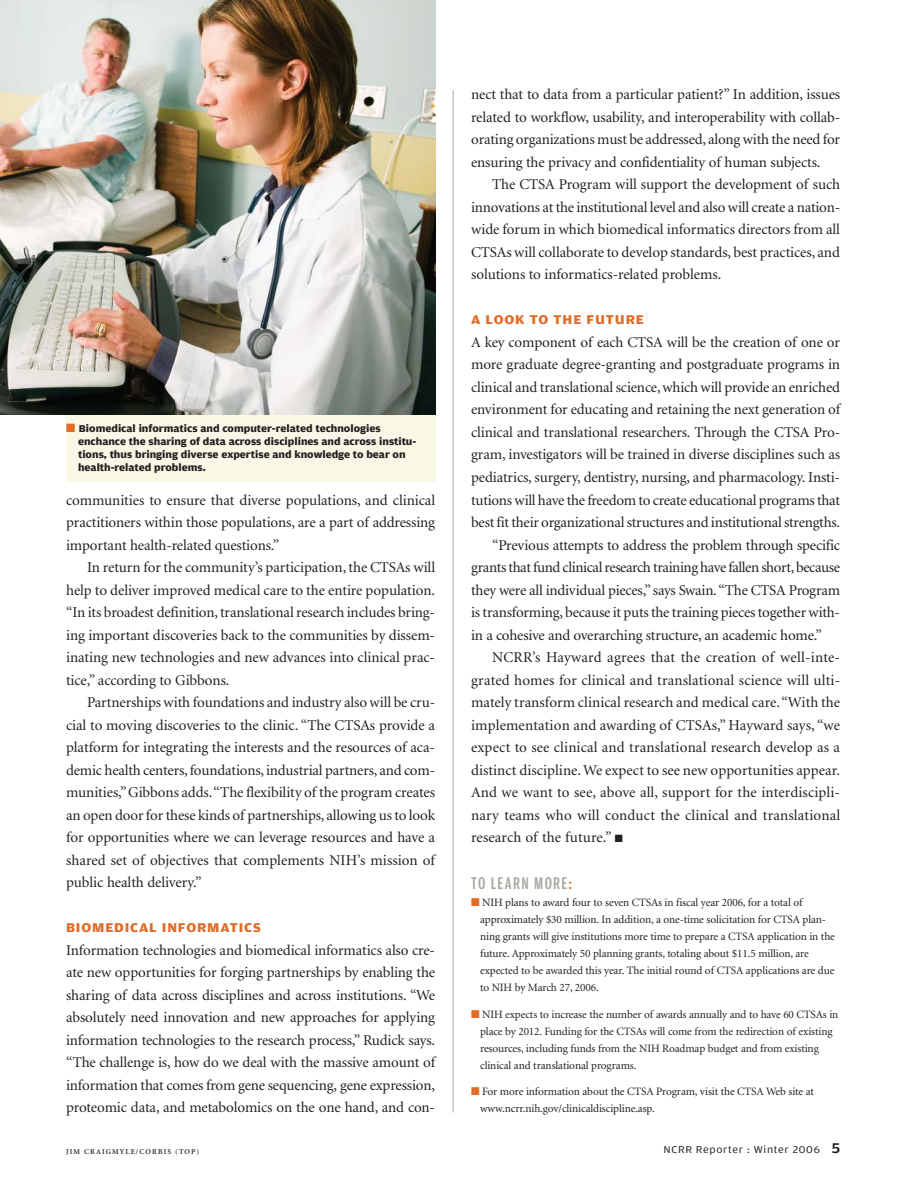
<style>
.page{position:relative;width:916px;height:1193px;background:#fff}
.page>*{position:absolute;margin:0;border:0;box-sizing:border-box;transform-origin:0 0}
.t1{font:500 18px "Amplitude Comp";letter-spacing:.07em;color:#a8a8a0}
.t2{font:15px/22.5px "Minion";letter-spacing:-.01em;color:#231f20;text-align:justify}
.t3{font:15px "Minion";letter-spacing:.01em;color:#231f20}
.t4{font:15px "Minion";letter-spacing:.015em;color:#231f20}
.t5{font:700 13.5px "Amplitude Wide";letter-spacing:.06em;color:#e06c27}
.t6{font:11.25px/17.1px "Minion";letter-spacing:-.01em;color:#231f20}
.t7{font:700 10.5px/13px "Amplitude Wide";color:#231f20}
.t8{font:10.5px "Amplitude Wide";letter-spacing:.065em;color:#231f20}
.t9{font:600 7.5px "Minion";letter-spacing:.145em;color:#231f20}
.s1{color:#e06c27}
.s2{font-weight:500;font-size:15px}
</style>
<div class="page">
<img style="left:0;top:0;width:454px;height:1113px">
<p class="t7" style="left:78px;top:423px;width:340px;text-indent:-12px"><span class="s1">■</span> Biomedical informatics and computer-related technologies enchance the sharing of data across disciplines and across institu&shy;tions, thus bringing diverse expertise and knowledge to bear on health-related problems.</p>
<p class="t2" style="left:66px;top:489px;width:371px">communities to ensure that diverse populations, and clinical practitioners within those populations, are a part of addressing important health-related questions.”</p>
<p class="t2" style="left:66px;top:557px;width:371px;text-indent:21px">In return for the community’s participation, the CTSAs will help to deliver improved medical care to the entire population. “In its broadest definition, translational research includes bring&shy;ing important discoveries back to the communities by dissem&shy;inating new technologies and new advances into clinical prac&shy;tice,” according to Gibbons.</p>
<p class="t2" style="left:66px;top:692px;width:371px;text-indent:21px">Partnerships with foundations and industry also will be cru&shy;cial to moving discoveries to the clinic. “The CTSAs provide a platform for integrating the interests and the resources of aca&shy;demic health centers, foundations, industrial partners, and com&shy;munities,”Gibbons adds.“The flexibility of the program creates an open door for these kinds of partnerships, allowing us to look for opportunities where we can leverage resources and have a shared set of objectives that complements NIH’s mission of public health delivery.”</p>
<p class="t5" style="left:66px;top:922px;width:196px">BIOMEDICAL INFORMATICS</p>
<p class="t2" style="left:66px;top:939px;width:371px">Information technologies and biomedical informatics also cre&shy;ate new opportunities for forging partnerships by enabling the sharing of data across disciplines and across institutions. “We absolutely need innovation and new approaches for applying information technologies to the research process,” Rudick says. “The challenge is, how do we deal with the massive amount of information that comes from gene sequencing, gene expression, proteomic data, and metabolomics on the one hand, and con-</p>
<p class="t9" style="left:66px;top:1148px;width:135px">JIM CRAIGMYLE/CORBIS (TOP)</p>
<p class="t2" style="left:471px;top:84px;width:371px">nect that to data from a particular patient?” In addition, issues related to workflow, usability, and interoperability with collab&shy;orating organizations must be addressed, along with the need for ensuring the privacy and confidentiality of human subjects.</p>
<p class="t2" style="left:471px;top:174px;width:371px;text-indent:21px">The CTSA Program will support the development of such innovations at the institutional level and also will create a nation&shy;wide forum in which biomedical informatics directors from all CTSAs will collaborate to develop standards, best practices, and solutions to informatics-related problems.</p>
<p class="t5" style="left:471px;top:314px;width:174px">A LOOK TO THE FUTURE</p>
<p class="t2" style="left:471px;top:332px;width:370px">A key component of each CTSA will be the creation of one or</p>
<p class="t2" style="left:471px;top:354px;width:371px">more graduate degree-granting and postgraduate programs in</p>
<p class="t2" style="left:471px;top:377px;width:370px">clinical and translational science, which will provide an enriched</p>
<p class="t2" style="left:471px;top:399px;width:370px">environment for educating and retaining the next generation of</p>
<p class="t2" style="left:471px;top:422px;width:370px">clinical and translational researchers. Through the CTSA Pro-</p>
<p class="t2" style="left:471px;top:444px;width:370px">gram, investigators will be trained in diverse disciplines such as</p>
<p class="t2" style="left:471px;top:467px;width:370px">pediatrics, surgery, dentistry, nursing, and pharmacology. Insti-</p>
<p class="t2" style="left:471px;top:489px;width:371px">tutions will have the freedom to create educational programs that</p>
<p class="t2" style="left:471px;top:512px;width:370px">best fit their organizational structures and institutional strengths.</p>
<p class="t2" style="left:492px;top:534px;width:349px">“Previous attempts to address the problem through specific</p>
<p class="t2" style="left:471px;top:557px;width:371px">grants that fund clinical research training have fallen short,because</p>
<p class="t2" style="left:471px;top:579px;width:371px">they were all individual pieces,” says Swain.“The CTSA Program</p>
<p class="t2" style="left:471px;top:602px;width:370px">is transforming, because it puts the training pieces together with-</p>
<p class="t2" style="left:471px;top:624px;width:352px">in a cohesive and overarching structure, an academic home.”</p>
<p class="t4" style="left:492px;top:651px;width:349px">NCRR’s Hayward agrees that the creation of well-inte-</p>
<p class="t3" style="left:471px;top:673px;width:371px">grated homes for clinical and translational science will ulti-</p>
<p class="t2" style="left:471px;top:692px;width:371px">mately transform clinical research and medical care.“With the</p>
<p class="t3" style="left:471px;top:718px;width:370px">implementation and awarding of CTSAs,” Hayward says, “we</p>
<p class="t3" style="left:471px;top:741px;width:370px">expect to see clinical and translational research develop as a</p>
<p class="t2" style="left:471px;top:759px;width:371px">distinct discipline. We expect to see new opportunities appear.</p>
<p class="t3" style="left:471px;top:786px;width:370px">And we want to see, above all, support for the interdiscipli-</p>
<p class="t3" style="left:471px;top:808px;width:371px">nary teams who will conduct the clinical and translational</p>
<p class="t3" style="left:471px;top:831px;width:153px">research of the future.” ■</p>
<p class="t1" style="left:471px;top:875px;width:103px">TO LEARN MORE<span class="s1">:</span></p>
<p class="t6" style="left:480px;top:894px;width:356px;text-indent:-9px"><span class="s1">■</span> NIH plans to award four to seven CTSAs in fiscal year 2006, for a total of approximately $30 million. In addition, a one-time solicitation for CTSA plan&shy;ning grants will give institutions more time to prepare a CTSA application in the future. Approximately 50 planning grants, totaling about $11.5 million, are expected to be awarded this year. The initial round of CTSA applications are due to NIH by March 27, 2006.</p>
<p class="t6" style="left:480px;top:1006px;width:360px;text-indent:-9px"><span class="s1">■</span> NIH expects to increase the number of awards annually and to have 60 CTSAs in place by 2012. Funding for the CTSAs will come from the redirection of existing resources, including funds from the NIH Roadmap budget and from existing clinical and translational programs.</p>
<p class="t6" style="left:480px;top:1083px;width:335px;text-indent:-9px"><span class="s1">■</span> For more information about the CTSA Program, visit the CTSA Web site at www.ncrr.nih.gov/clinicaldiscipline.asp.</p>
<p class="t8" style="left:663px;top:1144px;width:178px">NCRR Reporter : Winter 2006 <span class="s2">5</span></p>
</div>
